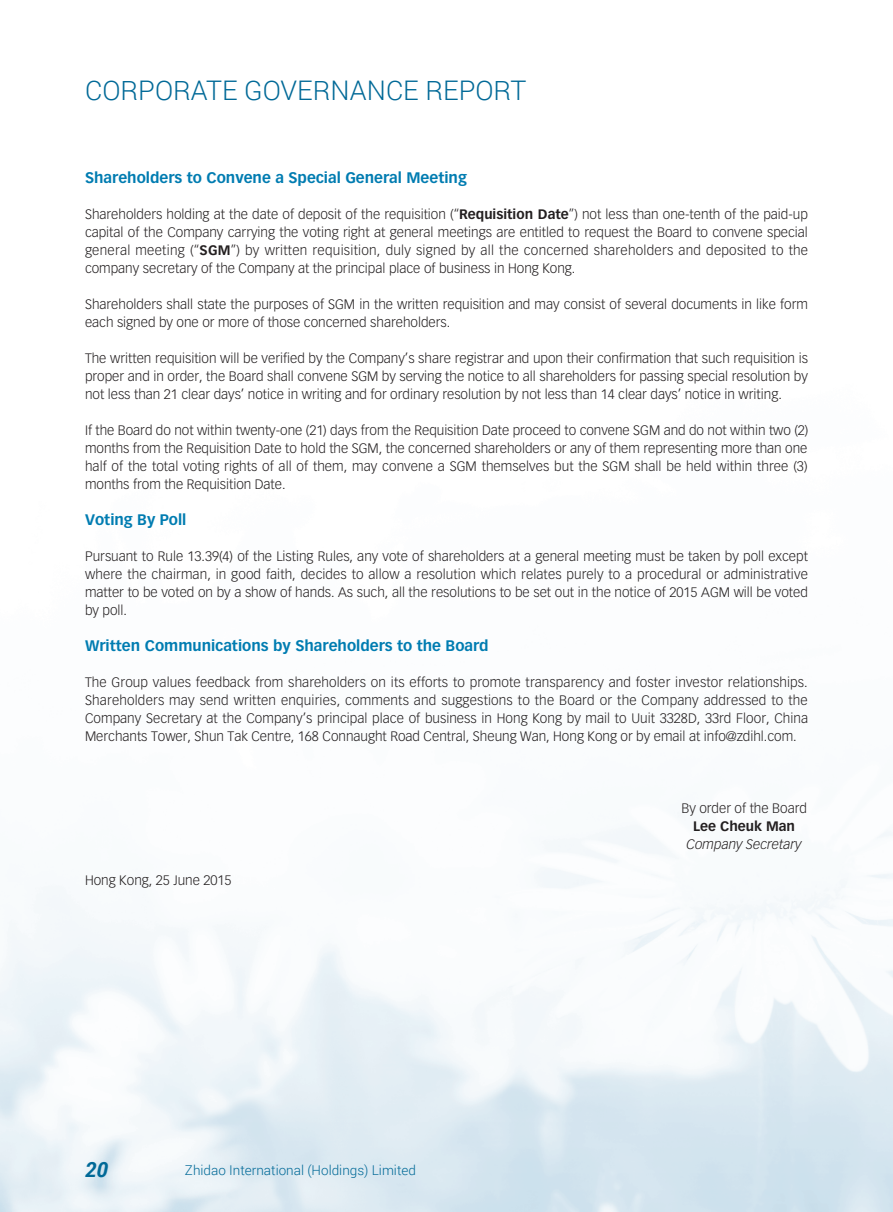
<style>
.page{position:relative;width:893px;height:1212px;background:#fff}
.page>*{position:absolute;margin:0;border:0;box-sizing:border-box;transform-origin:0 0}
.t1{font:300 27px "Roboto";color:#006997}
.t2{font:italic 700 21px "Roboto";color:#006997}
._02_H2{font:700 15px "Vectora LT Std";color:#007cb1}
._00_txt{font:300 13.5px/18px "Vectora LT Std";color:#231f20;text-align:justify}
.t3{font:300 13.5px "Roboto";color:#006997}
._00_txt-2{font:italic 300 13.5px "Vectora LT Std";color:#231f20}
._00_txt-3{font:700 13.5px "Vectora LT Std";color:#231f20}
.s1{font-weight:700}
</style>
<div class="page">
<h1 class="t1" style="left:85px;top:71px;width:443px">CORPORATE GOVERNANCE REPORT</h1>
<p class="_02_H2" style="left:85px;top:168px;width:383px">Shareholders to Convene a Special General Meeting</p>
<p class="_00_txt" style="left:85px;top:205px;width:725px">Shareholders holding at the date of deposit of the requisition (“<span class="s1">Requisition Date</span>”) not less than one-tenth of the paid-up capital of the Company carrying the voting right at general meetings are entitled to request the Board to convene special general meeting (“<span class="s1">SGM</span>”) by written requisition, duly signed by all the concerned shareholders and deposited to the company secretary of the Company at the principal place of business in Hong Kong.</p>
<p class="_00_txt" style="left:85px;top:295px;width:724px">Shareholders shall state the purposes of SGM in the written requisition and may consist of several documents in like form each signed by one or more of those concerned shareholders.</p>
<p class="_00_txt" style="left:85px;top:349px;width:724px">The written requisition will be verified by the Company’s share registrar and upon their confirmation that such requisition is proper and in order, the Board shall convene SGM by serving the notice to all shareholders for passing special resolution by not less than 21 clear days’ notice in writing and for ordinary resolution by not less than 14 clear days’ notice in writing.</p>
<p class="_00_txt" style="left:85px;top:421px;width:725px">If the Board do not within twenty-one (21) days from the Requisition Date proceed to convene SGM and do not within two (2) months from the Requisition Date to hold the SGM, the concerned shareholders or any of them representing more than one half of the total voting rights of all of them, may convene a SGM themselves but the SGM shall be held within three (3) months from the Requisition Date.</p>
<p class="_02_H2" style="left:85px;top:510px;width:103px">Voting By Poll</p>
<p class="_00_txt" style="left:85px;top:547px;width:724px">Pursuant to Rule 13.39(4) of the Listing Rules, any vote of shareholders at a general meeting must be taken by poll except where the chairman, in good faith, decides to allow a resolution which relates purely to a procedural or administrative matter to be voted on by a show of hands. As such, all the resolutions to be set out in the notice of 2015 AGM will be voted by poll.</p>
<p class="_02_H2" style="left:85px;top:636px;width:405px">Written Communications by Shareholders to the Board</p>
<p class="_00_txt" style="left:85px;top:673px;width:724px">The Group values feedback from shareholders on its efforts to promote transparency and foster investor relationships.<br>Shareholders may send written enquiries, comments and suggestions to the Board or the Company addressed to the Company Secretary at the Company’s principal place of business in Hong Kong by mail to Uuit 3328D, 33rd Floor, China Merchants Tower, Shun Tak Centre, 168 Connaught Road Central, Sheung Wan, Hong Kong or by email at info@zdihl.com.</p>
<p class="_00_txt" style="left:85px;top:871px;width:148px">Hong Kong, 25 June 2015</p>
<h2 class="t2" style="left:85px;top:1154px;width:24px">20</h2>
<p class="t3" style="left:185px;top:1161px;width:232px">Zhidao International (Holdings) Limited</p>
<p class="_00_txt" style="left:681px;top:799px;width:127px">By order of the Board</p>
<p class="_00_txt-3" style="left:693px;top:818px;width:103px">Lee Cheuk Man</p>
<p class="_00_txt-2" style="left:687px;top:836px;width:117px">Company Secretary</p>
</div>
